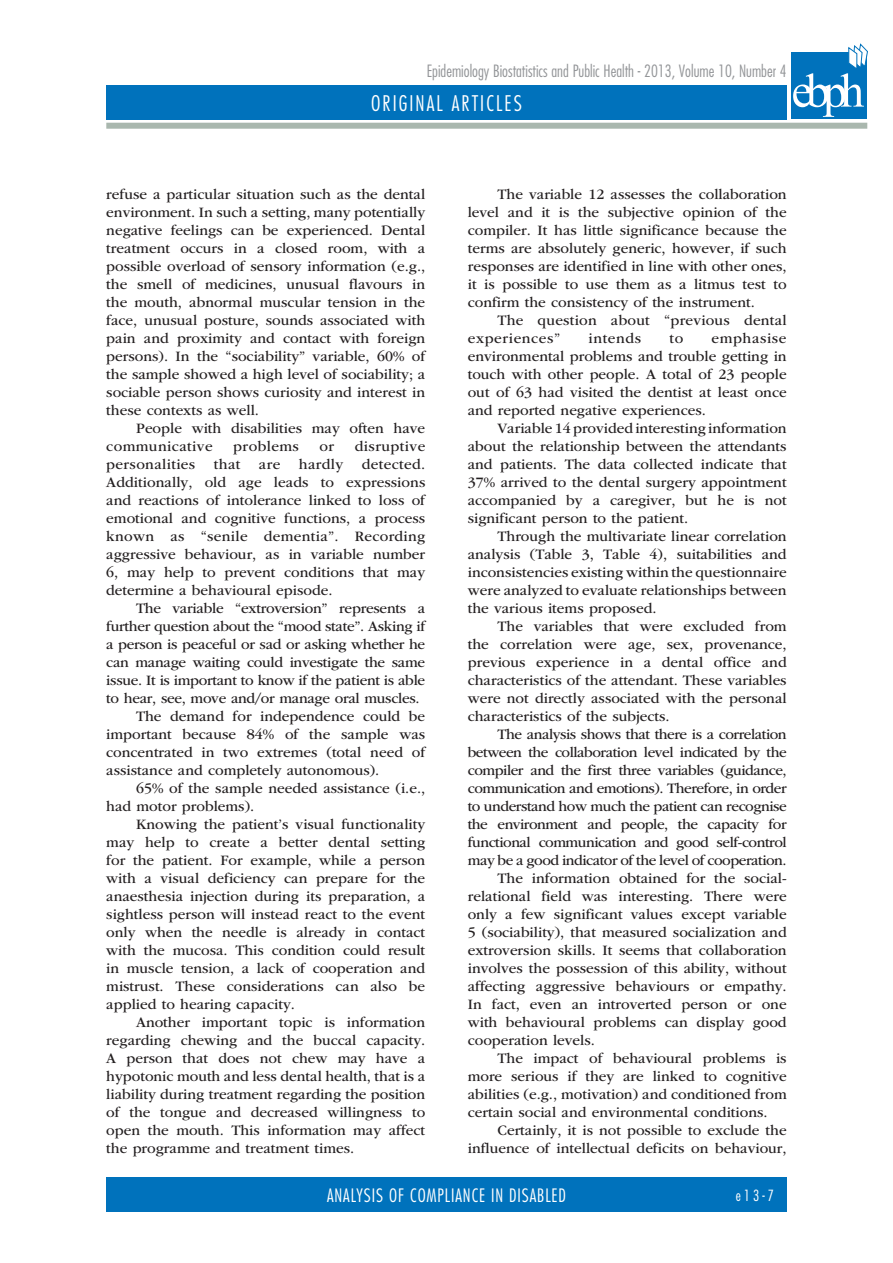
<style>
.page{position:relative;width:893px;height:1263px;background:#fff}
.page>*{position:absolute;margin:0;border:0;box-sizing:border-box;transform-origin:0 0}
.t1{font:300 condensed 21px "Futura Std";letter-spacing:.1em;color:#fff}
.t2{font:300 condensed 18px "Futura Std";color:#fff}
.t3{font:300 condensed 16.5px "Futura Std";color:#939598}
.t4{font:15px/18px "ITC Garamond Std";color:#231f20;text-align:justify}
.t5{font:15px "ITC Garamond Std";letter-spacing:-.03em;color:#231f20}
.t6{font:15px "ITC Garamond Std";letter-spacing:-.02em;color:#231f20}
.t7{font:15px "ITC Garamond Std";letter-spacing:.03em;color:#231f20}
.t8{font:15px "ITC Garamond Std";letter-spacing:.04em;color:#231f20}
.t9{font:300 condensed 15px "Futura Std";color:#fff}
</style>
<div class="page">
<div style="left:106px;top:85px;width:681px;height:34px;background:#0072bc"></div>
<div style="left:106px;top:1178px;width:681px;height:34px;background:#0072bc"></div>
<div style="left:106px;top:123px;width:761px;height:6px;background:#a9b7ae"></div>
<div style="left:791px;top:52px;width:76px;height:67px;background:#0072bc"></div>
<svg style="left:793px;top:43px;width:75px;height:74px"></svg>
<p class="t3" style="left:427px;top:62px;width:361px">Epidemiology Biostatistics and Public Health - 2013, Volume 10, Number 4</p>
<h1 class="t1" style="left:371px;top:91px;width:152px">ORIGINAL ARTICLES</h1>
<p class="t4" style="left:106px;top:185px;width:320px">refuse a particular situation such as the dental environment. In such a setting, many potentially negative feelings can be experienced. Dental treatment occurs in a closed room, with a possible overload of sensory information (e.g., the smell of medicines, unusual flavours in the mouth, abnormal muscular tension in the face, unusual posture, sounds associated with pain and proximity and contact with foreign persons). In the “sociability” variable, 60% of the sample showed a high level of sociability; a sociable person shows curiosity and interest in these contexts as well.</p>
<p class="t4" style="left:106px;top:419px;width:320px;text-indent:30px">People with disabilities may often have communicative</p>
<p class="t4" style="left:468px;top:185px;width:320px;text-indent:30px">The variable 12 assesses the collaboration level and it is the subjective opinion of the compiler. It has little significance because the terms are absolutely generic, however, if such responses are identified in line with other ones, it is possible to use them as a litmus test to confirm the consistency of the instrument.</p>
<p class="t4" style="left:468px;top:311px;width:320px;text-indent:30px">The question about “previous dental experiences”</p>
<p class="t4" style="left:468px;top:329px;width:320px;text-indent:244px">emphasise environmental problems and trouble getting in touch with other people. A total of 23 people out of 63 had visited the dentist at least once and reported negative experiences.</p>
<p class="t4" style="left:468px;top:419px;width:320px;text-indent:30px">Variable 14 provided interesting information about the relationship between the attendants and patients. The data collected indicate that 37% arrived to the dental surgery appointment accompanied by a caregiver, but he is not significant person to the patient.</p>
<p class="t4" style="left:468px;top:527px;width:320px;text-indent:30px">Through the multivariate linear correlation analysis (Table 3, Table 4), suitabilities and inconsistencies existing within the questionnaire were analyzed to evaluate relationships between the various items proposed.</p>
<p class="t4" style="left:468px;top:617px;width:320px;text-indent:30px">The variables that were excluded from the correlation were age, sex, provenance, previous experience in a dental office and characteristics of the attendant. These variables were not directly associated with the personal characteristics of the subjects.</p>
<p class="t5" style="left:497px;top:726px;width:291px">The analysis shows that there is a correlation</p>
<p class="t5" style="left:468px;top:744px;width:320px">between the collaboration level indicated by the</p>
<p class="t5" style="left:468px;top:762px;width:320px">compiler and the first three variables (guidance,</p>
<p class="t5" style="left:468px;top:780px;width:320px">communication and emotions). Therefore, in order</p>
<p class="t5" style="left:468px;top:798px;width:320px">to understand how much the patient can recognise</p>
<p class="t5" style="left:468px;top:816px;width:320px">the environment and people, the capacity for</p>
<p class="t5" style="left:468px;top:834px;width:320px">functional communication and good self-control</p>
<p class="t5" style="left:468px;top:852px;width:320px">may be a good indicator of the level of cooperation.</p>
<p class="t4" style="left:497px;top:869px;width:291px">The information obtained for the social-</p>
<p class="t4" style="left:468px;top:887px;width:320px">relational field was interesting. There were</p>
<p class="t4" style="left:468px;top:905px;width:320px">only a few significant values except variable</p>
<p class="t4" style="left:468px;top:923px;width:320px">5 (sociability), that measured socialization and</p>
<p class="t4" style="left:468px;top:941px;width:320px">extroversion skills. It seems that collaboration</p>
<p class="t4" style="left:468px;top:959px;width:320px">involves the possession of this ability, without</p>
<p class="t4" style="left:468px;top:977px;width:320px">affecting aggressive behaviours or empathy.</p>
<p class="t4" style="left:468px;top:995px;width:320px">In fact, even an introverted person or one</p>
<p class="t4" style="left:468px;top:1013px;width:320px">with behavioural problems can display good</p>
<p class="t4" style="left:468px;top:1031px;width:129px">cooperation levels.</p>
<p class="t4" style="left:497px;top:1049px;width:291px">The impact of behavioural problems is</p>
<p class="t4" style="left:468px;top:1067px;width:320px">more serious if they are linked to cognitive</p>
<p class="t4" style="left:468px;top:1085px;width:320px">abilities (e.g., motivation) and conditioned from</p>
<p class="t4" style="left:468px;top:1103px;width:301px">certain social and environmental conditions.</p>
<p class="t4" style="left:497px;top:1121px;width:291px">Certainly, it is not possible to exclude the</p>
<p class="t4" style="left:468px;top:1139px;width:320px">influence of intellectual deficits on behaviour,</p>
<p class="t9" style="left:736px;top:1187px;width:40px">e13-7</p>
<p class="t8" style="left:588px;top:330px;width:54px">intends</p>
<p class="t4" style="left:669px;top:329px;width:15px">to</p>
<p class="t4" style="left:106px;top:437px;width:321px;text-indent:248px">disruptive personalities that are hardly detected.<br>Additionally, old age leads to expressions and reactions of intolerance linked to loss of emotional and cognitive functions, a process known as “senile dementia”. Recording aggressive behaviour, as in variable number 6, may help to prevent conditions that may determine a behavioural episode.</p>
<p class="t4" style="left:136px;top:599px;width:291px">The variable “extroversion” represents a</p>
<p class="t6" style="left:106px;top:618px;width:320px">further question about the “mood state”. Asking if</p>
<p class="t6" style="left:106px;top:636px;width:320px">a person is peaceful or sad or asking whether he</p>
<p class="t6" style="left:106px;top:654px;width:320px">can manage waiting could investigate the same</p>
<p class="t6" style="left:106px;top:672px;width:320px">issue. It is important to know if the patient is able</p>
<p class="t6" style="left:106px;top:690px;width:315px">to hear, see, move and/or manage oral muscles.</p>
<p class="t4" style="left:136px;top:707px;width:291px">The demand for independence could be</p>
<p class="t4" style="left:106px;top:725px;width:320px">important because 84% of the sample was</p>
<p class="t4" style="left:106px;top:743px;width:320px">concentrated in two extremes (total need of</p>
<p class="t4" style="left:106px;top:761px;width:275px">assistance and completely autonomous).</p>
<p class="t4" style="left:136px;top:779px;width:291px">65% of the sample needed assistance (i.e.,</p>
<p class="t4" style="left:106px;top:797px;width:149px">had motor problems).</p>
<p class="t4" style="left:136px;top:815px;width:291px">Knowing the patient’s visual functionality</p>
<p class="t4" style="left:106px;top:833px;width:320px">may help to create a better dental setting</p>
<p class="t4" style="left:106px;top:851px;width:320px">for the patient. For example, while a person</p>
<p class="t4" style="left:106px;top:869px;width:320px">with a visual deficiency can prepare for the</p>
<p class="t4" style="left:106px;top:887px;width:320px">anaesthesia injection during its preparation, a</p>
<p class="t4" style="left:106px;top:905px;width:320px">sightless person will instead react to the event</p>
<p class="t4" style="left:106px;top:923px;width:320px">only when the needle is already in contact</p>
<p class="t4" style="left:106px;top:941px;width:320px">with the mucosa. This condition could result</p>
<p class="t4" style="left:106px;top:959px;width:320px">in muscle tension, a lack of cooperation and</p>
<p class="t4" style="left:106px;top:977px;width:320px">mistrust. These considerations can also be</p>
<p class="t4" style="left:106px;top:995px;width:190px">applied to hearing capacity.</p>
<p class="t4" style="left:136px;top:1013px;width:291px">Another important topic is information</p>
<p class="t4" style="left:106px;top:1031px;width:320px">regarding chewing and the buccal capacity.</p>
<p class="t4" style="left:106px;top:1049px;width:320px">A person that does not chew may have a</p>
<p class="t4" style="left:106px;top:1067px;width:320px">hypotonic mouth and less dental health, that is a</p>
<p class="t4" style="left:106px;top:1085px;width:320px">liability during treatment regarding the position</p>
<p class="t4" style="left:106px;top:1103px;width:320px">of the tongue and decreased willingness to</p>
<p class="t4" style="left:106px;top:1121px;width:320px">open the mouth. This information may affect</p>
<p class="t4" style="left:106px;top:1139px;width:250px">the programme and treatment times.</p>
<p class="t7" style="left:233px;top:438px;width:67px">problems</p>
<p class="t4" style="left:320px;top:437px;width:16px">or</p>
<p class="t2" style="left:327px;top:1185px;width:119px">Analysis of compliance</p>
<p class="t2" style="left:491px;top:1185px;width:34px">in disable</p>
<p class="t2" style="left:558px;top:1185px;width:9px">d</p>
</div>
